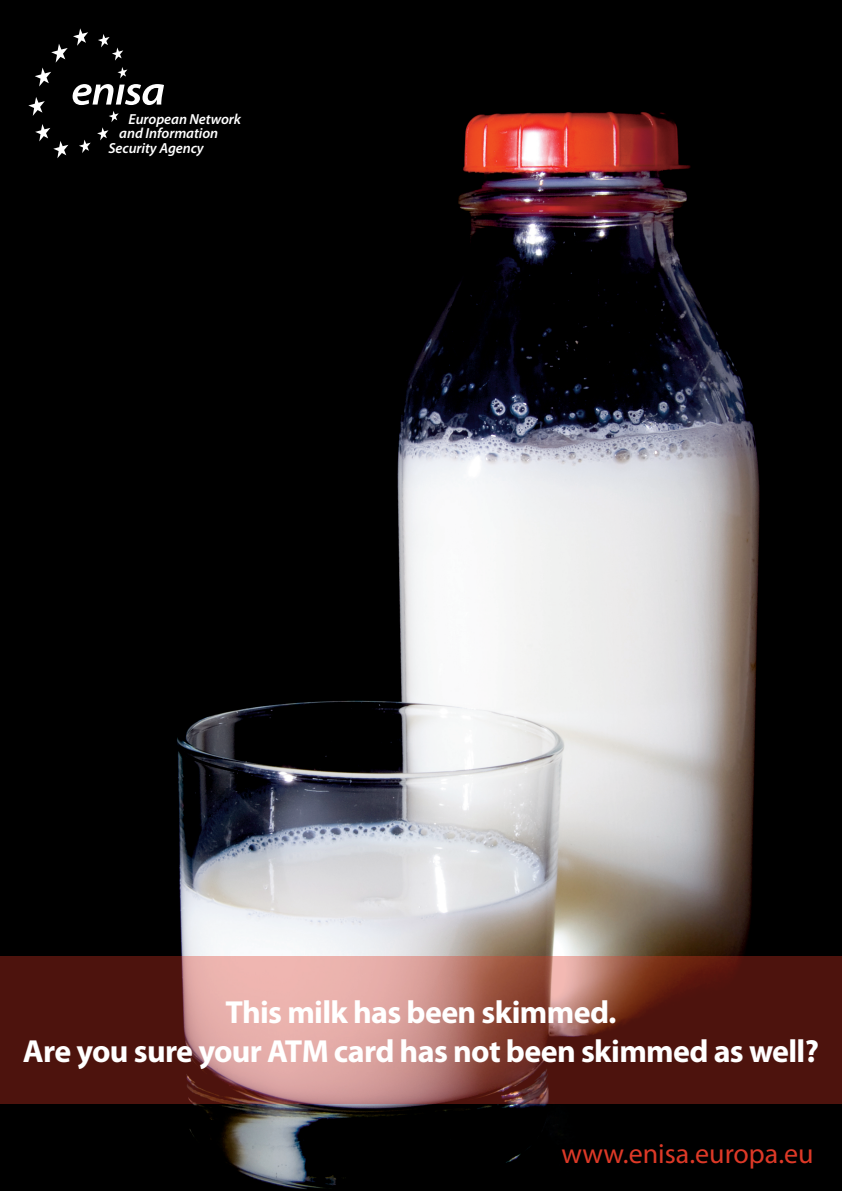
<style>
.page{position:relative;width:842px;height:1191px;background:#fff}
.page>*{position:absolute;margin:0;border:0;box-sizing:border-box;transform-origin:0 0}
.t1{font:700 32px/38.4px "Myriad Pro";letter-spacing:-.02em;color:#fff;text-align:center}
.t2{font:28px "Myriad Pro";color:#dd3927}
.t3{font:italic 600 14.6px "Myriad Pro";letter-spacing:-.005em;color:#fff}
</style>
<div class="page">
<img style="left:0;top:0;width:842px;height:1191px">
<svg style="left:28px;top:28px;width:136px;height:130px;background:#191919"></svg>
<svg style="left:0;top:956px;width:842px;height:148px;background:#844943"></svg>
<p class="t3" style="left:129px;top:109px;width:114px">European Network</p>
<p class="t3" style="left:119px;top:124px;width:100px">and Information</p>
<p class="t3" style="left:109px;top:138px;width:97px">Security Agency</p>
<p class="t1" style="left:23px;top:992px;width:797px">This milk has been skimmed.<br>Are you sure your ATM card has not been skimmed as well?</p>
<p class="t2" style="left:561px;top:1136px;width:254px">www.enisa.europa.eu</p>
</div>
